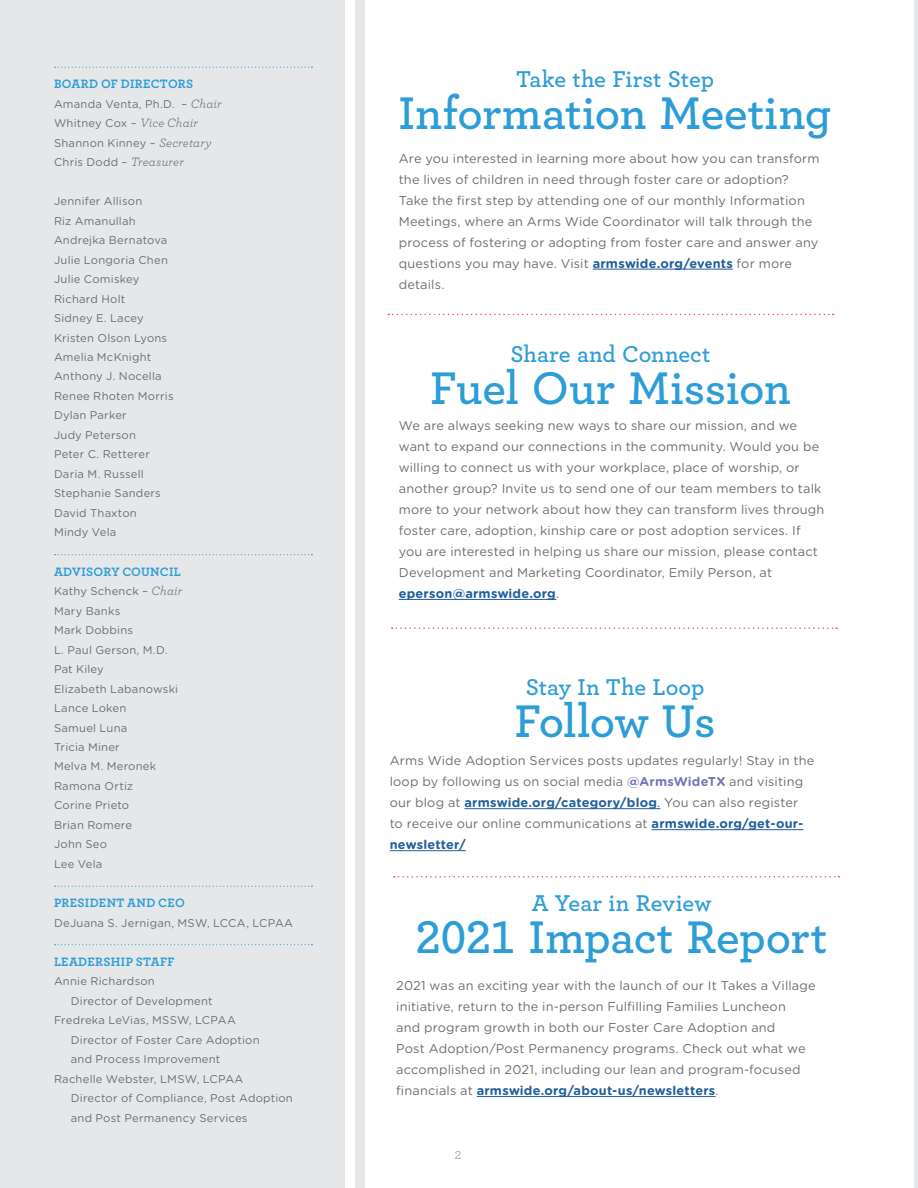
<style>
.page{position:relative;width:918px;height:1188px;background:#fff}
.page>*{position:absolute;margin:0;border:0;box-sizing:border-box;transform-origin:0 0}
.t1{font:600 48px "Archer Pro";letter-spacing:-.01em;color:#2d9dd8}
.t2{font:600 24px "Archer Pro";color:#2d9dd8}
.t3{font:12.75px/21px "Gotham Rounded";letter-spacing:.01em;color:#6d6e71}
.t4{font:700 12.75px "Archer Pro";letter-spacing:.02em;color:#2d9dd8}
.t5{font:12px "Archer Pro";color:#809699}
.t6{font:11.25px/19.5px "Gotham Rounded";letter-spacing:.02em;color:#6d6e71}
.s1{font-family:"Archer Pro";font-style:italic;font-size:12.75px}
.s2{font-weight:700;color:#215e9e}
.s3{font-weight:700;color:#7275b7}
.s4{color:#215e9e}
</style>
<div class="page">
<hr style="left:914px;top:0;width:4px;height:1188px;background:#e6e7e8">
<div style="left:0;top:0;width:345px;height:1188px;background:#e6e7e8"></div>
<div style="left:355px;top:0;width:10px;height:1188px;background:#e6e7e8"></div>
<svg style="left:55px;top:67px;width:257px;height:1px"></svg>
<svg style="left:55px;top:554px;width:257px;height:1px"></svg>
<svg style="left:55px;top:886px;width:257px;height:1px"></svg>
<svg style="left:55px;top:944px;width:257px;height:1px"></svg>
<hr style="left:399px;top:599px;width:157px;height:1px;background:#215e9e">
<hr style="left:593px;top:269px;width:140px;height:1px;background:#215e9e">
<hr style="left:464px;top:808px;width:196px;height:1px;background:#215e9e">
<hr style="left:652px;top:829px;width:151px;height:1px;background:#215e9e">
<hr style="left:390px;top:850px;width:76px;height:1px;background:#215e9e">
<hr style="left:477px;top:1096px;width:239px;height:1px;background:#215e9e">
<svg style="left:388px;top:314px;width:446px;height:1px"></svg>
<svg style="left:392px;top:627px;width:445px;height:2px"></svg>
<svg style="left:394px;top:876px;width:445px;height:2px"></svg>
<p class="t4" style="left:54px;top:74px;width:141px">BOARD OF DIRECTORS</p>
<p class="t6" style="left:54px;top:93px;width:169px">Amanda Venta, Ph.D. – <span class="s1">Chair<br></span>Whitney Cox – <span class="s1">Vice Chair<br></span>Shannon Kinney – <span class="s1">Secretary<br></span>Chris Dodd – <span class="s1">Treasurer</span></p>
<p class="t6" style="left:54px;top:191px;width:121px">Jennifer Allison<br>Riz Amanullah<br>Andrejka Bernatova<br>Julie Longoria Chen<br>Julie Comiskey<br>Richard Holt<br>Sidney E. Lacey<br>Kristen Olson Lyons<br>Amelia McKnight<br>Anthony J. Nocella<br>Renee Rhoten Morris<br>Dylan Parker<br>Judy Peterson<br>Peter C. Retterer<br>Daria M. Russell<br>Stephanie Sanders<br>David Thaxton<br>Mindy Vela</p>
<p class="t4" style="left:54px;top:561px;width:128px">ADVISORY COUNCIL</p>
<p class="t6" style="left:54px;top:581px;width:130px">Kathy Schenck – <span class="s1">Chair<br></span>Mary Banks<br>Mark Dobbins<br>L. Paul Gerson, M.D.<br>Pat Kiley<br>Elizabeth Labanowski<br>Lance Loken<br>Samuel Luna<br>Tricia Miner<br>Melva M. Meronek<br>Ramona Ortiz<br>Corine Prieto<br>Brian Romere<br>John Seo<br>Lee Vela</p>
<p class="t4" style="left:54px;top:893px;width:132px">PRESIDENT AND CEO</p>
<p class="t6" style="left:54px;top:912px;width:241px">DeJuana S. Jernigan, MSW, LCCA, LCPAA</p>
<p class="t4" style="left:54px;top:951px;width:122px">LEADERSHIP STAFF</p>
<p class="t6" style="left:54px;top:971px;width:102px">Annie Richardson</p>
<p class="t6" style="left:71px;top:990px;width:143px">Director of Development</p>
<p class="t6" style="left:54px;top:1010px;width:183px">Fredreka LeVias, MSSW, LCPAA</p>
<p class="t6" style="left:71px;top:1029px;width:190px">Director of Foster Care Adoption</p>
<p class="t6" style="left:71px;top:1049px;width:151px">and Process Improvement</p>
<p class="t6" style="left:54px;top:1068px;width:191px">Rachelle Webster, LMSW, LCPAA</p>
<p class="t6" style="left:71px;top:1088px;width:223px">Director of Compliance, Post Adoption</p>
<p class="t6" style="left:71px;top:1107px;width:178px">and Post Permanency Services</p>
<h2 class="t2" style="left:516px;top:61px;width:199px">Take the First Step</h2>
<h1 class="t1" style="left:399px;top:77px;width:434px">Information Meeting</h1>
<p class="t3" style="left:399px;top:147px;width:422px">Are you interested in learning more about how you can transform the lives of children in need through foster care or adoption?<br>Take the first step by attending one of our monthly Information Meetings, where an Arms Wide Coordinator will talk through the process of fostering or adopting from foster care and answer any questions you may have. Visit <span class="s2">armswide.org/events</span> for more details.</p>
<h2 class="t2" style="left:510px;top:336px;width:201px">Share and Connect</h2>
<h1 class="t1" style="left:430px;top:352px;width:362px">Fuel Our Mission</h1>
<p class="t3" style="left:399px;top:415px;width:427px">We are always seeking new ways to share our mission, and we want to expand our connections in the community. Would you be willing to connect us with your workplace, place of worship, or another group? Invite us to send one of our team members to talk more to your network about how they can transform lives through foster care, adoption, kinship care or post adoption services. If you are interested in helping us share our mission, please contact Development and Marketing Coordinator, Emily Person, at <span class="s2">eperson@armswide.org</span>.</p>
<h2 class="t2" style="left:526px;top:669px;width:180px">Stay In The Loop</h2>
<h1 class="t1" style="left:515px;top:685px;width:202px">Follow Us</h1>
<p class="t3" style="left:390px;top:750px;width:426px">Arms Wide Adoption Services posts updates regularly! Stay in the loop by following us on social media <span class="s3">@ArmsWideTX</span> and visiting our blog at <span class="s2">armswide.org/category/blog</span><span class="s4">.</span> You can also register to receive our online communications at <span class="s2">armswide.org/get-our&shy;newsletter/</span></p>
<h2 class="t2" style="left:532px;top:885px;width:181px">A Year in Review</h2>
<h1 class="t1" style="left:416px;top:901px;width:413px">2021 Impact Report</h1>
<p class="t3" style="left:396px;top:975px;width:421px">2021 was an exciting year with the launch of our It Takes a Village initiative, return to the in-person Fulfilling Families Luncheon<br>and program growth in both our Foster Care Adoption and<br>Post Adoption/Post Permanency programs. Check out what we accomplished in 2021, including our lean and program-focused financials at <span class="s2">armswide.org/about-us/newsletters</span>.</p>
<p class="t5" style="left:455px;top:1147px;width:8px">2</p>
</div>
